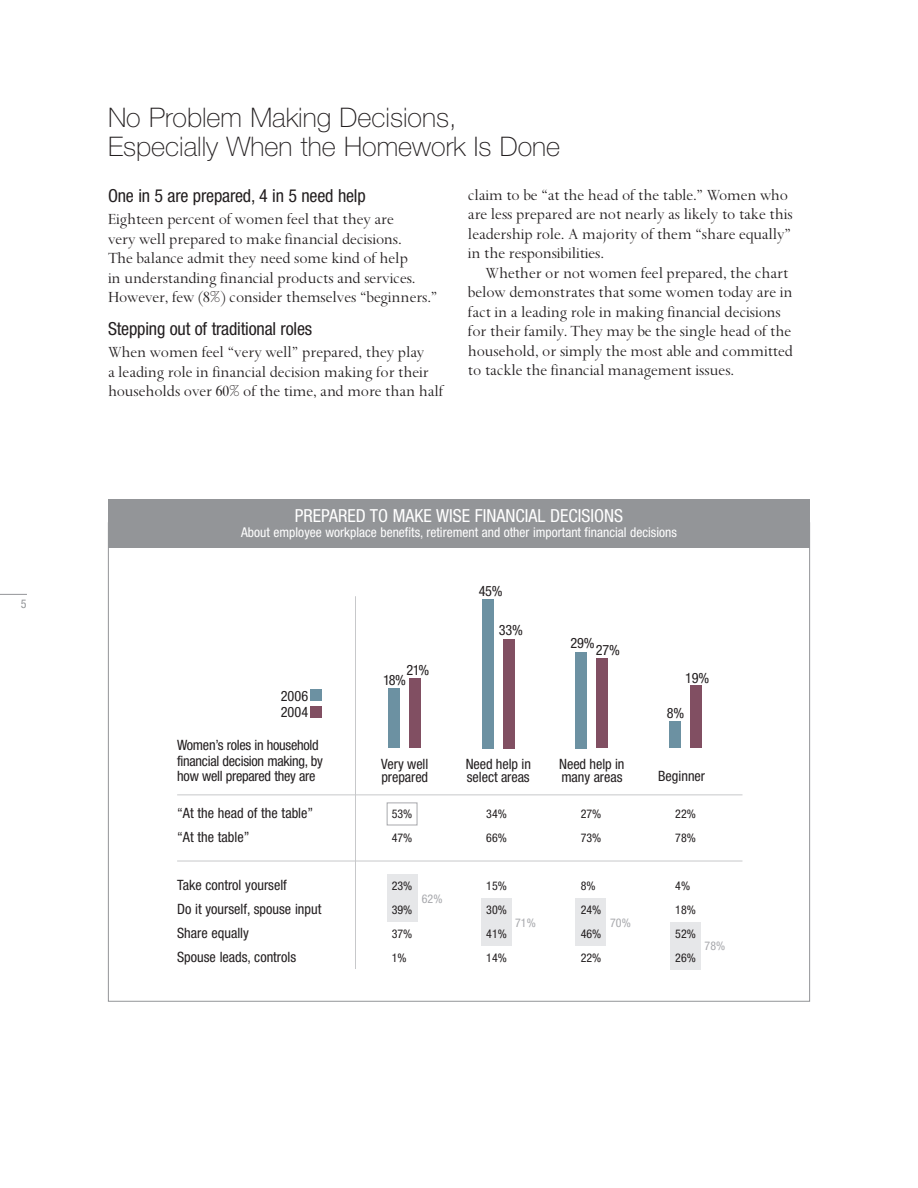
<style>
.page{position:relative;width:918px;height:1188px;background:#fff}
.page>*{position:absolute;margin:0;border:0;box-sizing:border-box;transform-origin:0 0}
.t1{font:100 27px/28.5px "Helvetica Neue";color:#231f20}
.t2{font:condensed 18px "Helvetica Neue";letter-spacing:-.01em;color:#231f20}
.t3{font:condensed 18px "Helvetica Neue";color:#fff}
.t4{font:17.25px/19.5px "Spectrum";letter-spacing:-.01em;color:#231f20}
.t5{font:condensed 14.25px/24px "Helvetica Neue";letter-spacing:-.005em;color:#231f20}
.t6{font:condensed 13.5px "Helvetica Neue";color:#fff}
.t7{font:condensed 12px "Helvetica Neue";color:#231f20}
.t8{font:condensed 12px "Helvetica Neue";color:#a8a9ad}
.t9{font:condensed 12px "Helvetica Neue";color:#939598}
</style>
<div class="page">
<div style="left:670px;top:922px;width:31px;height:48px;background:#e6e7e9"></div>
<div style="left:575px;top:899px;width:31px;height:47px;background:#e6e7e9"></div>
<div style="left:481px;top:899px;width:31px;height:47px;background:#e6e7e9"></div>
<div style="left:387px;top:874px;width:30px;height:47px;background:#e6e7e9"></div>
<div style="left:108px;top:500px;width:702px;height:48px;background:#939598"></div>
<div style="left:409px;top:679px;width:12px;height:69px;background:#814f62"></div>
<div style="left:388px;top:689px;width:12px;height:59px;background:#6c91a2"></div>
<div style="left:503px;top:639px;width:12px;height:109px;background:#814f62"></div>
<div style="left:482px;top:599px;width:12px;height:149px;background:#6c91a2"></div>
<div style="left:596px;top:659px;width:12px;height:89px;background:#814f62"></div>
<div style="left:576px;top:652px;width:11px;height:96px;background:#6c91a2"></div>
<div style="left:690px;top:685px;width:12px;height:63px;background:#814f62"></div>
<div style="left:669px;top:722px;width:12px;height:26px;background:#6c91a2"></div>
<div style="left:310px;top:689px;width:12px;height:12px;background:#6c91a2"></div>
<div style="left:310px;top:706px;width:12px;height:12px;background:#814f62"></div>
<hr style="left:177px;top:861px;width:565px;height:1px;background:#c7c8ca">
<hr style="left:177px;top:794px;width:566px;height:1px;background:#c7c8ca">
<hr style="left:355px;top:596px;width:1px;height:373px;background:#c7c8ca">
<div style="left:387px;top:803px;width:30px;height:22px;border:1px solid #a8a9ad"></div>
<svg style="left:0;top:594px;width:27px;height:1px"></svg>
<p class="t9" style="left:21px;top:599px;width:7px">5</p>
<h1 class="t1" style="left:108px;top:106px;width:454px">No Problem Making Decisions,<br>Especially When the Homework Is Done</h1>
<p class="t2" style="left:108px;top:189px;width:259px">One in 5 are prepared, 4 in 5 need help</p>
<p class="t4" style="left:108px;top:211px;width:331px">Eighteen percent of women feel that they are<br>very well prepared to make financial decisions.<br>The balance admit they need some kind of help<br>in understanding financial products and services.<br>However, few (8%) consider themselves “beginners.”</p>
<p class="t2" style="left:108px;top:322px;width:206px">Stepping out of traditional roles</p>
<p class="t4" style="left:108px;top:344px;width:337px">When women feel “very well” prepared, they play<br>a leading role in financial decision making for their households over 60% of the time, and more than half</p>
<p class="t4" style="left:468px;top:187px;width:326px">claim to be “at the head of the table.” Women who are less prepared are not nearly as likely to take this leadership role. A majority of them “share equally” in the responsibilities.</p>
<p class="t4" style="left:468px;top:265px;width:327px;text-indent:18px">Whether or not women feel prepared, the chart below demonstrates that some women today are in fact in a leading role in making financial decisions for their family. They may be the single head of the household, or simply the most able and committed to tackle the financial management issues.</p>
<p class="t3" style="left:295px;top:509px;width:330px">PREPARED TO MAKE WISE FINANCIAL DECISIONS</p>
<p class="t6" style="left:241px;top:527px;width:437px">About employee workplace benefits, retirement and other important financial decisions</p>
<p class="t5" style="left:479px;top:580px;width:25px">45%</p>
<p class="t5" style="left:281px;top:689px;width:29px;line-height:16.2px">2006<br>2004</p>
<p class="t5" style="left:177px;top:738px;width:147px;line-height:15.8px">Women’s roles in household financial decision making, by how well prepared they are</p>
<p class="t5" style="left:177px;top:803px;width:138px">“At the head of the table” “At the table”</p>
<p class="t5" style="left:177px;top:874px;width:146px">Take control yourself<br>Do it yourself, spouse input<br>Share equally<br>Spouse leads, controls</p>
<p class="t5" style="left:406px;top:659px;width:24px">21%</p>
<p class="t5" style="left:383px;top:669px;width:24px">18%</p>
<p class="t5" style="left:499px;top:619px;width:26px">33%</p>
<p class="t5" style="left:571px;top:632px;width:26px">29%</p>
<p class="t5" style="left:596px;top:639px;width:26px">27%</p>
<p class="t5" style="left:381px;top:758px;width:49px;line-height:13.5px">Very well prepared</p>
<p class="t5" style="left:466px;top:758px;width:67px;line-height:13.5px">Need help in select areas</p>
<p class="t5" style="left:559px;top:758px;width:67px;line-height:13.5px">Need help in many areas</p>
<p class="t5" style="left:685px;top:667px;width:26px">19%</p>
<p class="t5" style="left:667px;top:703px;width:19px">8%</p>
<p class="t5" style="left:658px;top:766px;width:48px">Beginner</p>
<p class="t7" style="left:392px;top:810px;width:22px">53%</p>
<p class="t7" style="left:486px;top:810px;width:22px">34%</p>
<p class="t7" style="left:581px;top:810px;width:22px">27%</p>
<p class="t7" style="left:675px;top:810px;width:22px">22%</p>
<p class="t7" style="left:392px;top:834px;width:22px">47%</p>
<p class="t7" style="left:486px;top:834px;width:22px">66%</p>
<p class="t7" style="left:581px;top:834px;width:22px">73%</p>
<p class="t7" style="left:675px;top:834px;width:22px">78%</p>
<p class="t7" style="left:392px;top:882px;width:22px">23%</p>
<p class="t7" style="left:486px;top:882px;width:22px">15%</p>
<p class="t7" style="left:581px;top:882px;width:16px">8%</p>
<p class="t7" style="left:675px;top:882px;width:16px">4%</p>
<p class="t7" style="left:392px;top:906px;width:22px">39%</p>
<p class="t7" style="left:486px;top:906px;width:22px">30%</p>
<p class="t7" style="left:581px;top:906px;width:22px">24%</p>
<p class="t7" style="left:675px;top:906px;width:22px">18%</p>
<p class="t7" style="left:392px;top:930px;width:22px">37%</p>
<p class="t7" style="left:486px;top:930px;width:22px">41%</p>
<p class="t7" style="left:581px;top:930px;width:22px">46%</p>
<p class="t7" style="left:675px;top:930px;width:22px">52%</p>
<p class="t7" style="left:392px;top:954px;width:16px">1%</p>
<p class="t7" style="left:486px;top:954px;width:22px">14%</p>
<p class="t7" style="left:581px;top:954px;width:22px">22%</p>
<p class="t7" style="left:675px;top:954px;width:22px">26%</p>
<p class="t8" style="left:422px;top:895px;width:22px">62%</p>
<p class="t8" style="left:515px;top:918px;width:22px">71%</p>
<p class="t8" style="left:610px;top:918px;width:22px">70%</p>
<p class="t8" style="left:705px;top:942px;width:22px">78%</p>
</div>
